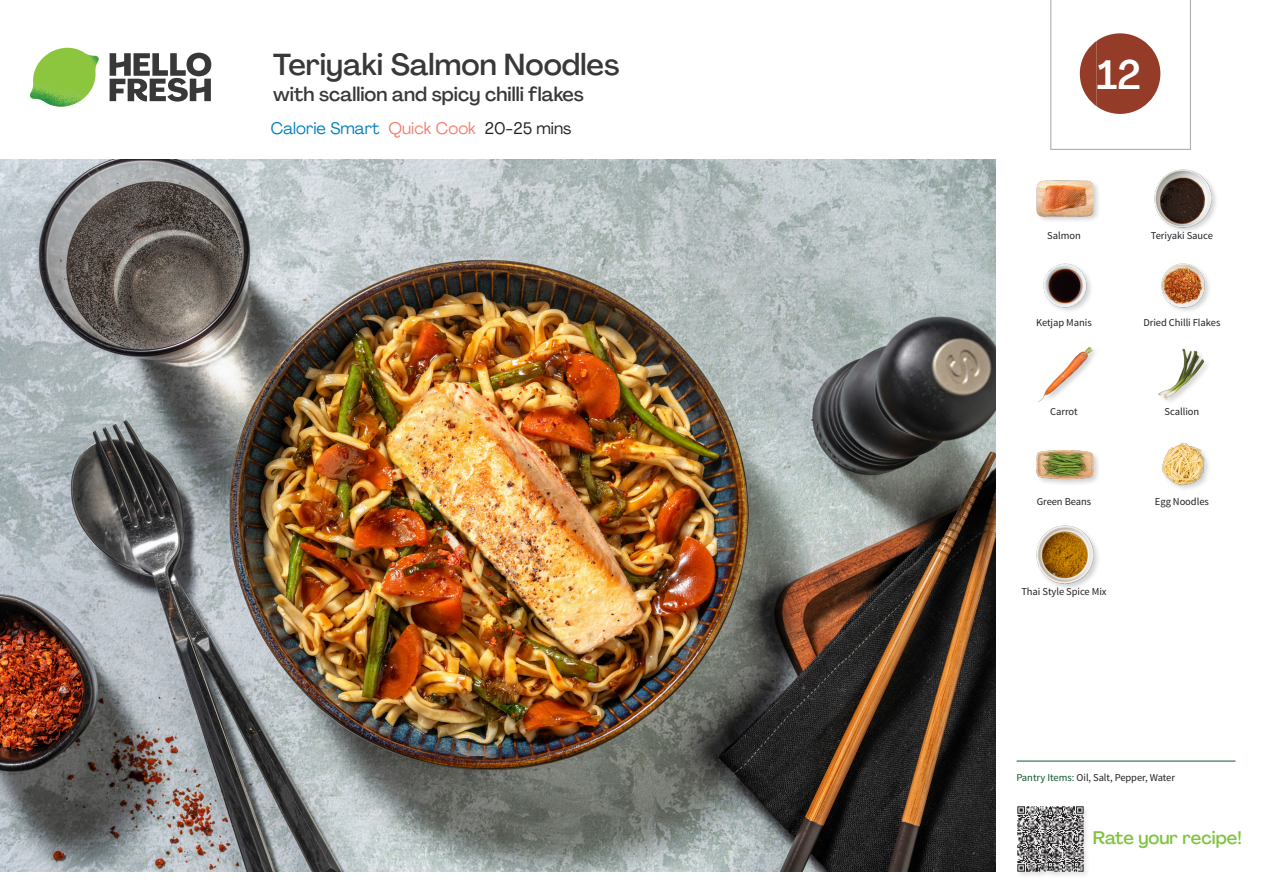
<style>
.page{position:relative;width:1263px;height:893px;background:#fff}
.page>*{position:absolute;margin:0;border:0;box-sizing:border-box;transform-origin:0 0}
._24_Recipe_Nr_Bag{font:500 40.5px "Agrandir";color:#fff}
._15_Titel_UK{font:500 30px "Agrandir";color:#383839}
._15_Titel_UK-2{font:500 19.5px "Agrandir";color:#383839}
.t1{font:500 18px "Agrandir";color:#81c340}
._02_Box_Type{font:16.5px "Agrandir";color:#0082bf}
._18_FRONT_ingredients_UK{font:10.5px "Source Sans Pro";letter-spacing:-.005em;color:#231f20}
.t2{font:10.5px "Source Sans Variable";letter-spacing:-.005em;color:#231f20}
.s1{color:#f4806e}
.s2{color:#231f20}
.s3{font-family:"Source Sans Pro";color:#0e572c}
</style>
<div class="page">
<svg style="left:110px;top:53px;width:101px;height:49px"></svg>
<img style="left:30px;top:48px;width:69px;height:59px">
<img style="left:0;top:159px;width:995px;height:713px">
<hr style="left:1016px;top:761px;width:219px;height:1px;background:#0e572c">
<div style="left:1016px;top:805px;width:74px;height:74px;background:#f9f9f9"></div>
<img style="left:1017px;top:806px;width:69px;height:69px">
<div style="left:1154px;top:169px;width:65px;height:65px;background:#231f20;opacity:.2"></div>
<img style="left:1154px;top:170px;width:58px;height:57px">
<div style="left:1035px;top:179px;width:66px;height:45px;background:#231f20;opacity:.2"></div>
<img style="left:1036px;top:179px;width:58px;height:45px">
<img style="left:1161px;top:263px;width:48px;height:48px">
<img style="left:1043px;top:263px;width:48px;height:48px">
<img style="left:1158px;top:348px;width:50px;height:54px">
<img style="left:1038px;top:346px;width:56px;height:56px">
<img style="left:1161px;top:443px;width:48px;height:46px">
<div style="left:1035px;top:448px;width:66px;height:39px;background:#231f20;opacity:.2"></div>
<img style="left:1036px;top:448px;width:58px;height:39px">
<div style="left:1035px;top:525px;width:66px;height:65px;background:#231f20;opacity:.2"></div>
<img style="left:1036px;top:526px;width:58px;height:57px">
<svg style="left:1050px;top:0;width:141px;height:150px"></svg>
<p class="_15_Titel_UK" style="left:273px;top:46px;width:348px">Teriyaki Salmon Noodles</p>
<p class="_15_Titel_UK-2" style="left:273px;top:82px;width:312px">with scallion and spicy chilli flakes</p>
<p class="_02_Box_Type" style="left:271px;top:118px;width:302px">Calorie Smart <span class="s1">Quick Cook</span> <span class="s2">20-25 mins</span></p>
<p class="_24_Recipe_Nr_Bag" style="left:1097px;top:50px;width:46px">12</p>
<p class="_18_FRONT_ingredients_UK" style="left:1047px;top:229px;width:35px">Salmon</p>
<p class="_18_FRONT_ingredients_UK" style="left:1151px;top:229px;width:64px">Teriyaki Sauce</p>
<p class="_18_FRONT_ingredients_UK" style="left:1036px;top:316px;width:57px">Ketjap Manis</p>
<p class="_18_FRONT_ingredients_UK" style="left:1143px;top:316px;width:79px">Dried Chilli Flakes</p>
<p class="_18_FRONT_ingredients_UK" style="left:1050px;top:405px;width:29px">Carrot</p>
<p class="_18_FRONT_ingredients_UK" style="left:1164px;top:405px;width:36px">Scallion</p>
<p class="_18_FRONT_ingredients_UK" style="left:1037px;top:495px;width:56px">Green Beans</p>
<p class="_18_FRONT_ingredients_UK" style="left:1155px;top:495px;width:55px">Egg Noodles</p>
<p class="_18_FRONT_ingredients_UK" style="left:1021px;top:585px;width:87px">Thai Style Spice Mix</p>
<p class="t2" style="left:1016px;top:771px;width:160px"><span class="s3">Pantry Items:</span> Oil, Salt, Pepper, Water</p>
<h3 class="t1" style="left:1093px;top:827px;width:150px">Rate your recipe!</h3>
</div>
